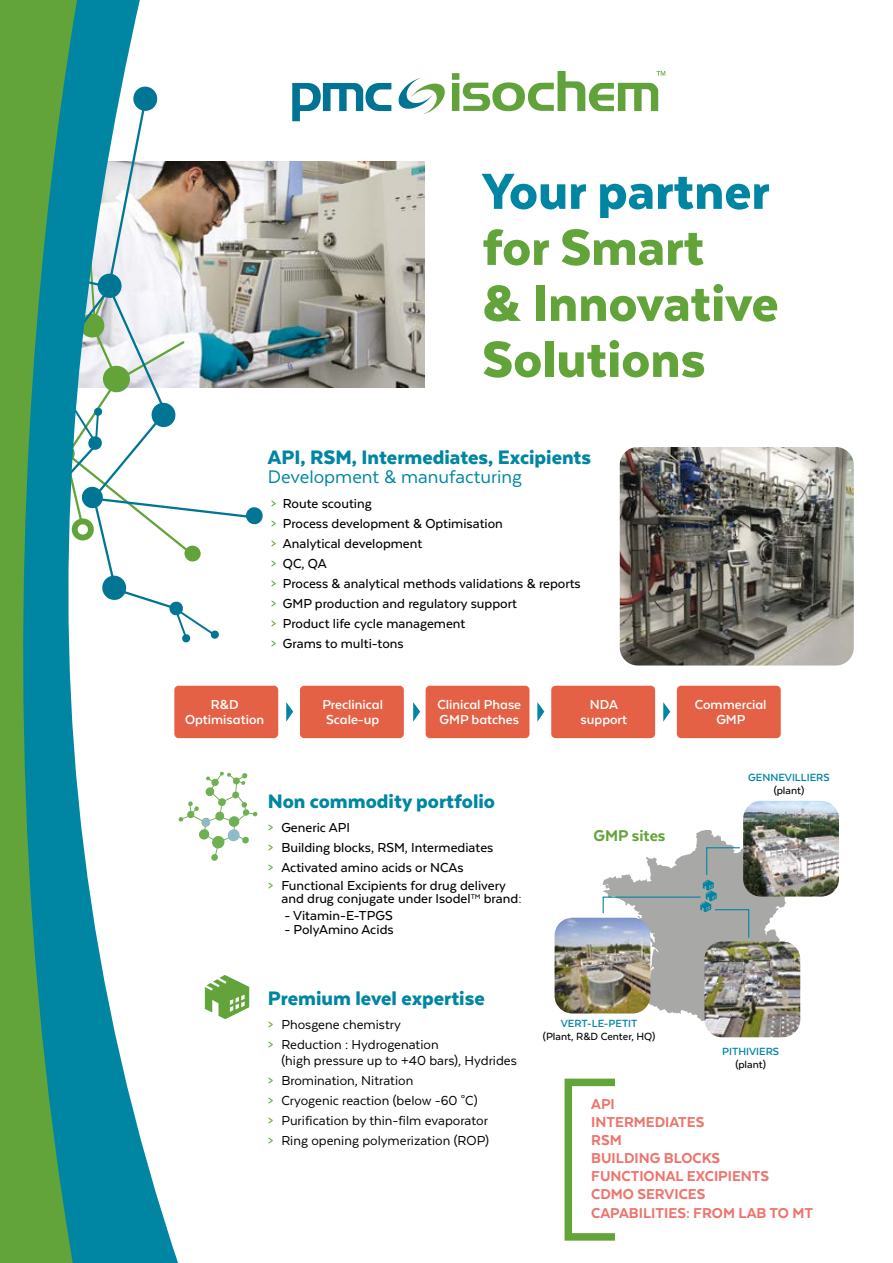
<style>
.page{position:relative;width:893px;height:1263px;background:#fff}
.page>*{position:absolute;margin:0;border:0;box-sizing:border-box;transform-origin:0 0}
.t1{font:900 58.5px/55.9px "Texta";color:#62a43a}
.t2{font:900 58.5px "Texta";color:#0086a2}
.t3{font:900 22.5px "Texta";color:#0086a2}
.t4{font:21px "Texta";color:#0086a2}
.t5{font:800 18px "Texta";color:#62a43a}
.t6{font:800 16.5px/18px "Texta Alt";color:#ee736c}
.t7{font:500 15px/20px "Texta";color:#000}
.t8{font:15px/20px "Texta";color:#000}
.t9{font:700 15px/15px "Texta Alt";color:#fff;text-align:center}
.t10{font:700 12px "Texta";color:#0086a2}
.t11{font:500 12px "Texta";color:#000}
.s1{color:#62a43a}
.s2{font-weight:500;color:#62a43a}
</style>
<div class="page">
<img style="left:268px;top:162px;width:156px;height:225px">
<img style="left:555px;top:918px;width:47px;height:95px">
<img style="left:620px;top:447px;width:234px;height:218px">
<div style="left:565px;top:1078px;width:54px;height:162px;border:8px solid #62a43a"></div>
<svg style="left:602px;top:830px;width:191px;height:190px"></svg>
<img style="left:704px;top:941px;width:96px;height:96px">
<img style="left:743px;top:801px;width:96px;height:95px">
<div style="left:174px;top:686px;width:104px;height:52px;background:#e46146;border-radius:4px"></div>
<div style="left:300px;top:686px;width:104px;height:52px;background:#e46146;border-radius:4px"></div>
<div style="left:426px;top:686px;width:103px;height:52px;background:#e46146;border-radius:4px"></div>
<div style="left:551px;top:686px;width:104px;height:52px;background:#e46146;border-radius:4px"></div>
<div style="left:677px;top:686px;width:104px;height:52px;background:#e46146;border-radius:4px"></div>
<svg style="left:120px;top:0;width:148px;height:1263px"></svg>
<svg style="left:0;top:0;width:120px;height:1263px;background:#399a7b"></svg>
<svg style="left:205px;top:975px;width:44px;height:44px"></svg>
<svg style="left:0;top:85px;width:264px;height:776px"></svg>
<svg style="left:286px;top:702px;width:7px;height:20px"></svg>
<svg style="left:413px;top:702px;width:7px;height:20px"></svg>
<svg style="left:537px;top:702px;width:7px;height:20px"></svg>
<svg style="left:663px;top:702px;width:7px;height:20px"></svg>
<svg style="left:292px;top:71px;width:373px;height:50px"></svg>
<h1 class="t2" style="left:482px;top:161px;width:289px">Your partner</h1>
<h1 class="t1" style="left:482px;top:218px;width:298px">for Smart<br>&amp; Innovative<br>Solutions</h1>
<h2 class="t3" style="left:268px;top:445px;width:325px">API, RSM, Intermediates, Excipients</h2>
<h3 class="t4" style="left:268px;top:466px;width:255px">Development &amp; manufacturing</h3>
<p class="t7" style="left:271px;top:493px;width:311px"><span class="s1">&gt;</span> Route scouting<br><span class="s1">&gt;</span> Process development &amp; Optimisation<br><span class="s1">&gt;</span> Analytical development<br><span class="s1">&gt;</span> QC, QA<br><span class="s1">&gt;</span> Process &amp; analytical methods validations &amp; reports <span class="s1">&gt;</span> GMP production and regulatory support<br><span class="s1">&gt;</span> Product life cycle management<br><span class="s1">&gt;</span> Grams to multi-tons</p>
<p class="t9" style="left:185px;top:697px;width:81px">R&amp;D<br>Optimisation</p>
<p class="t9" style="left:322px;top:697px;width:62px;text-align:left">Preclinical<br>Scale-up</p>
<p class="t9" style="left:437px;top:697px;width:85px;text-align:left">Clinical Phase<br>GMP batches</p>
<p class="t9" style="left:581px;top:697px;width:48px">NDA support</p>
<p class="t9" style="left:695px;top:697px;width:73px">Commercial<br>GMP</p>
<h2 class="t3" style="left:268px;top:789px;width:229px">Non commodity portfolio</h2>
<p class="t7" style="left:268px;top:817px;width:227px"><span class="s1">&gt;</span> Generic API<br><span class="s1">&gt;</span> Building blocks, RSM, Intermediates <span class="s1">&gt;</span> Activated amino acids or NCAs</p>
<p class="t7" style="left:281px;top:878px;width:242px;line-height:13.5px;text-indent:-14px"><span class="s1">&gt;</span> Functional Excipients for drug delivery and drug conjugate under Isodel<sup>TM</sup> brand:</p>
<p class="t7" style="left:284px;top:905px;width:110px">- Vitamin-E-TPGS</p>
<p class="t7" style="left:284px;top:920px;width:111px">- PolyAmino Acids</p>
<h2 class="t3" style="left:268px;top:986px;width:218px">Premium level expertise</h2>
<p class="t8" style="left:268px;top:1014px;width:172px"><span class="s2">&gt;</span> Phosgene chemistry<br><span class="s2">&gt;</span> Reduction : Hydrogenation</p>
<p class="t8" style="left:268px;top:1050px;width:250px;text-indent:14px">(high pressure up to +40 bars), Hydrides <span class="s2">&gt;</span> Bromination, Nitration<br><span class="s2">&gt;</span> Cryogenic reaction (below -60 °C)<br><span class="s2">&gt;</span> Purification by thin-film evaporator<br><span class="s2">&gt;</span> Ring opening polymerization (ROP)</p>
<p class="t5" style="left:593px;top:827px;width:74px">GMP sites</p>
<p class="t10" style="left:748px;top:771px;width:83px">GENNEVILLIERS</p>
<p class="t11" style="left:774px;top:785px;width:32px">(plant)</p>
<p class="t10" style="left:561px;top:1017px;width:78px">VERT-LE-PETIT</p>
<p class="t11" style="left:543px;top:1031px;width:114px">(Plant, R&amp;D Center, HQ)</p>
<p class="t10" style="left:722px;top:1045px;width:58px">PITHIVIERS</p>
<p class="t11" style="left:735px;top:1058px;width:32px">(plant)</p>
<p class="t6" style="left:591px;top:1094px;width:180px">API<br>INTERMEDIATES<br>RSM<br>BUILDING BLOCKS<br>FUNCTIONAL EXCIPIENTS<br>CDMO SERVICES</p>
<p class="t6" style="left:591px;top:1204px;width:223px">CAPABILITIES: FROM LAB TO MT</p>
</div>
